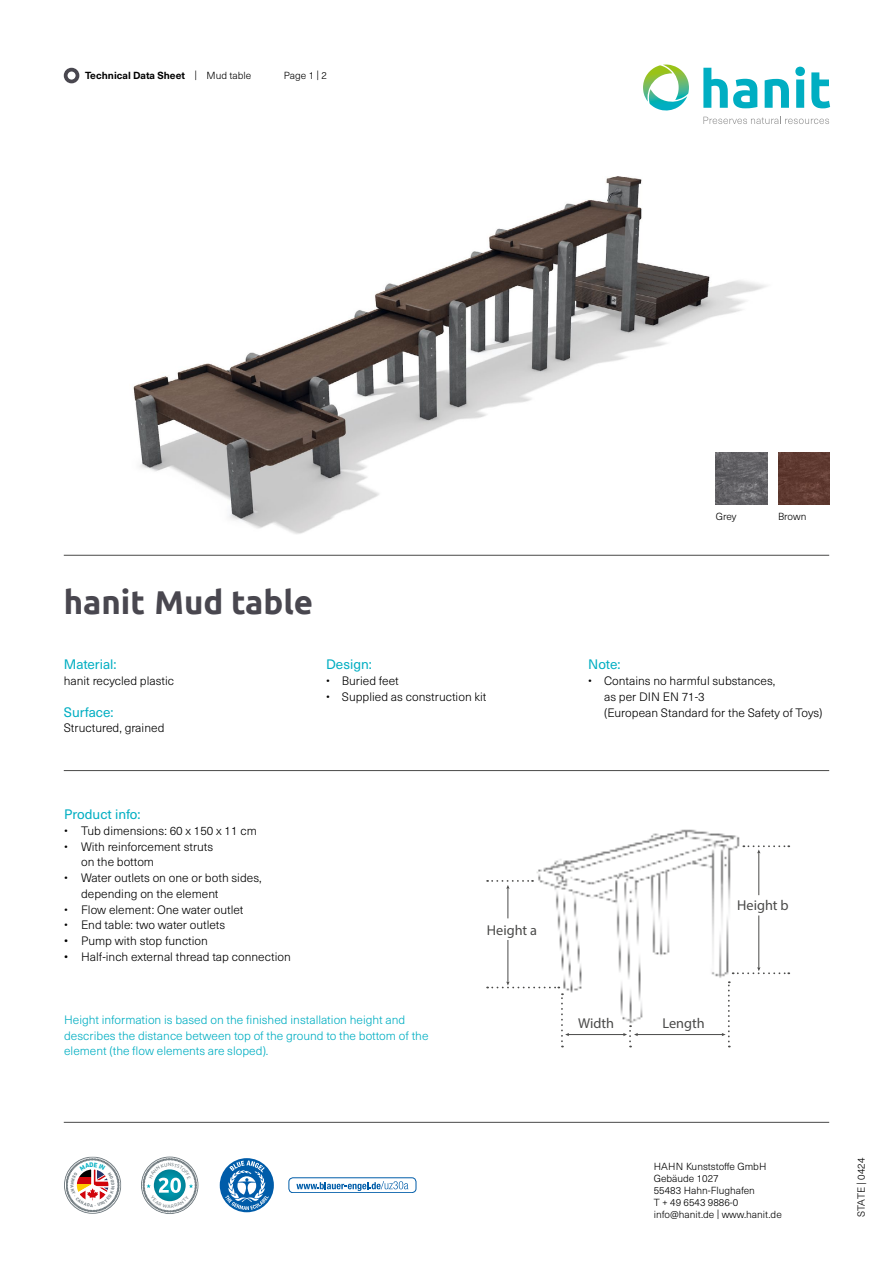
<style>
.page{position:relative;width:893px;height:1263px;background:#fff}
.page>*{position:absolute;margin:0;border:0;box-sizing:border-box;transform-origin:0 0}
.t1{font:700 33px "Ubuntu";color:#49474f}
.t2{font:14.25px "Myriad Pro";color:#4a4a49}
.t3{font:13.5px "Neue Haas Unica W1 G";color:#00aec2}
.t4{font:300 12px/15.8px "Neue Haas Unica W1 G";color:#000}
.t5{font:300 12px/15.8px "Neue Haas Unica W1 G";color:#00aec2}
.t6{font:300 10.2px/12px "Neue Haas Unica W1 G";color:#000}
.t7{font:700 10.2px "Neue Haas Unica W1 G";color:#000}
.s1{font-weight:300}
.s2{font-weight:400}
</style>
<div class="page">
<hr style="left:64px;top:1122px;width:765px;height:1px;background:#494948">
<div style="left:64px;top:68px;width:15px;height:15px;border:4px solid #49474f;border-radius:50%"></div>
<svg style="left:703px;top:117px;width:126px;height:7px"></svg>
<svg style="left:703px;top:68px;width:54px;height:40px"></svg>
<svg style="left:765px;top:79px;width:24px;height:29px"></svg>
<svg style="left:795px;top:67px;width:10px;height:41px"></svg>
<svg style="left:811px;top:72px;width:19px;height:36px"></svg>
<svg style="left:643px;top:65px;width:46px;height:37px"></svg>
<hr style="left:64px;top:555px;width:765px;height:1px;background:#494948">
<div style="left:289px;top:1177px;width:127px;height:16px;border:1px solid #005da9;border-radius:4px"></div>
<svg style="left:296px;top:1181px;width:112px;height:10px"></svg>
<svg style="left:219px;top:1158px;width:55px;height:55px"></svg>
<img style="left:486px;top:829px;width:305px;height:219px">
<hr style="left:758px;top:852px;width:1px;height:43px;background:#4a4a49">
<hr style="left:758px;top:915px;width:1px;height:53px;background:#4a4a49">
<svg style="left:733px;top:967px;width:56px;height:7px"></svg>
<svg style="left:743px;top:845px;width:46px;height:8px"></svg>
<hr style="left:507px;top:887px;width:1px;height:31px;background:#4a4a49">
<hr style="left:507px;top:940px;width:1px;height:43px;background:#4a4a49">
<svg style="left:487px;top:880px;width:46px;height:9px"></svg>
<hr style="left:568px;top:1034px;width:56px;height:1px;background:#4a4a49">
<svg style="left:487px;top:981px;width:82px;height:66px"></svg>
<hr style="left:637px;top:1034px;width:86px;height:1px;background:#4a4a49">
<svg style="left:623px;top:1025px;width:15px;height:22px"></svg>
<svg style="left:722px;top:981px;width:8px;height:66px"></svg>
<img style="left:778px;top:453px;width:51px;height:51px">
<hr style="left:64px;top:770px;width:765px;height:1px;background:#494948">
<img style="left:133px;top:177px;width:635px;height:357px">
<svg style="left:64px;top:1157px;width:57px;height:56px"></svg>
<svg style="left:141px;top:1157px;width:57px;height:57px"></svg>
<p class="t7" style="left:85px;top:68px;width:168px">Technical Data Sheet <span class="s1">| Mud table</span></p>
<p class="t6" style="left:284px;top:69px;width:45px">Page 1 | 2</p>
<h1 class="t1" style="left:64px;top:583px;width:251px">hanit Mud table</h1>
<p class="t3" style="left:64px;top:655px;width:54px">Material:</p>
<p class="t4" style="left:64px;top:672px;width:112px">hanit recycled plastic</p>
<p class="t3" style="left:64px;top:702px;width:51px">Surface:</p>
<p class="t4" style="left:64px;top:720px;width:102px">Structured, grained</p>
<p class="t3" style="left:326px;top:655px;width:47px">Design:</p>
<p class="t4" style="left:326px;top:672px;width:74px">• Buried feet</p>
<p class="t4" style="left:326px;top:688px;width:162px">• Supplied as construction kit</p>
<p class="t3" style="left:64px;top:804px;width:78px">Product info:</p>
<p class="t4" style="left:64px;top:822px;width:194px">• Tub dimensions: 60 x 150 x 11 cm</p>
<p class="t4" style="left:81px;top:838px;width:134px;text-indent:-17px">• With reinforcement struts on the bottom</p>
<p class="t4" style="left:81px;top:869px;width:182px;text-indent:-17px">• Water outlets on one or both sides, depending on the element</p>
<p class="t4" style="left:64px;top:901px;width:181px">• Flow element: One water outlet</p>
<p class="t4" style="left:64px;top:916px;width:163px">• End table: two water outlets</p>
<p class="t4" style="left:64px;top:932px;width:145px"><span class="s2">•</span> Pump with stop function</p>
<p class="t4" style="left:64px;top:948px;width:228px"><span class="s2">•</span> Half-inch external thread tap connection</p>
<p class="t2" style="left:487px;top:921px;width:52px">Height a</p>
<p class="t6" style="left:716px;top:510px;width:22px">Grey</p>
<p class="t6" style="left:778px;top:510px;width:30px">Brown</p>
<p class="t3" style="left:588px;top:655px;width:34px">Note:</p>
<p class="t4" style="left:604px;top:672px;width:220px;text-indent:-16px">• Contains no harmful substances,<br>as per DIN EN 71-3<br>(European Standard for the Safety of Toys)</p>
<p class="t2" style="left:737px;top:897px;width:53px">Height b</p>
<p class="t5" style="left:64px;top:1011px;width:343px">Height information is based on the finished installation height and</p>
<p class="t2" style="left:578px;top:1014px;width:37px">Width</p>
<p class="t2" style="left:663px;top:1014px;width:44px">Length</p>
<p class="t5" style="left:64px;top:1027px;width:366px">describes the distance between top of the ground to the bottom of the element (the flow elements are sloped).</p>
<p class="t6" style="left:654px;top:1160px;width:129px">HAHN Kunststoffe GmbH<br>Gebäude 1027<br>55483 Hahn-Flughafen<br>T + 49 6543 9886-0 info@hanit.de | www.hanit.de</p>
<p class="t6" style="left:855px;top:1217px;width:61px;rotate:-90deg">STATE | 0424</p>
</div>
